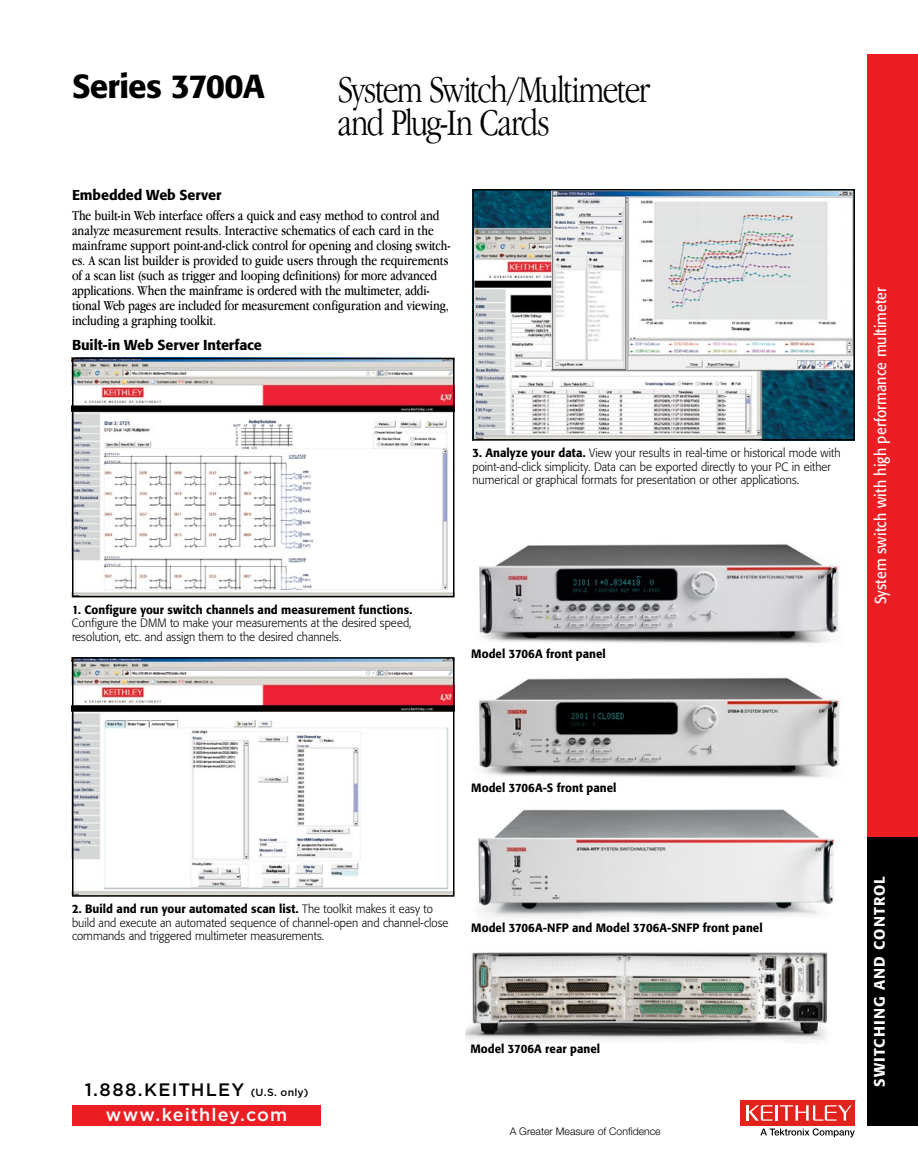
<style>
.page{position:relative;width:918px;height:1175px;background:#fff}
.page>*{position:absolute;margin:0;border:0;box-sizing:border-box;transform-origin:0 0}
.t1{font:300 condensed 39px/33px "Garamond IT Cby BT";letter-spacing:-.045em;color:#000}
.t2{font:500 33px "Formata";letter-spacing:-.03em;color:#000}
.t3{font:500 18px "Gotham";letter-spacing:.065em;color:#000}
.t4{font:500 18px "Gotham";letter-spacing:.06em;color:#fff}
.t5{font:15.75px "Formata";letter-spacing:.005em;color:#fff;scale:.9 1}
.t6{font:500 15px "Formata";letter-spacing:.075em;color:#fff}
.t7{font:condensed 14.25px/15px "Garamond IT Cby BT";color:#000}
.t8{font:500 14.25px "Formata";letter-spacing:-.005em;color:#000}
.t9{font:300 12px/13.5px "Formata";color:#000;scale:.95 1}
.t10{font:500 12px "Formata";letter-spacing:.005em;color:#000;scale:.95 1}
.t11{font:300 10.5px "Helvetica Neue";color:#000}
.s1{font-weight:500}
.s2{font-size:10.5px}
</style>
<div class="page">
<div style="left:867px;top:54px;width:51px;height:783px;background:#ed1d24"></div>
<div style="left:867px;top:837px;width:51px;height:288px;background:#000"></div>
<div style="left:72px;top:1104px;width:249px;height:21px;background:#ed1d24"></div>
<div style="left:741px;top:1100px;width:114px;height:25px;background:#e2231b"></div>
<hr style="left:775px;top:1105px;width:3px;height:15px;background:#fff">
<svg style="left:746px;top:1105px;width:27px;height:15px"></svg>
<svg style="left:780px;top:1105px;width:71px;height:15px"></svg>
<svg style="left:760px;top:1128px;width:95px;height:9px"></svg>
<img style="left:75px;top:358px;width:380px;height:239px">
<div style="left:72px;top:358px;width:382px;height:239px;border:2px solid #000"></div>
<img style="left:75px;top:657px;width:380px;height:238px">
<div style="left:72px;top:657px;width:382px;height:239px;border:2px solid #000"></div>
<img style="left:478px;top:809px;width:358px;height:109px">
<img style="left:479px;top:544px;width:361px;height:99px">
<img style="left:479px;top:677px;width:361px;height:101px">
<img style="left:465px;top:952px;width:363px;height:90px">
<img style="left:475px;top:192px;width:377px;height:245px">
<div style="left:472px;top:189px;width:383px;height:251px;border:2px solid #000"></div>
<h2 class="t2" style="left:72px;top:66px;width:194px">Series 3700A</h2>
<h1 class="t1" style="left:338px;top:73px;width:314px">System Switch/Multimeter and Plug-In Cards</h1>
<p class="t8" style="left:72px;top:187px;width:151px">Embedded Web Server</p>
<p class="t7" style="left:72px;top:208px;width:380px">The built-in Web interface offers a quick and easy method to control and analyze measurement results. Interactive schematics of each card in the mainframe support point-and-click control for opening and closing switch&shy;es. A scan list builder is provided to guide users through the requirements of a scan list (such as trigger and looping definitions) for more advanced applications. When the mainframe is ordered with the multimeter, addi&shy;tional Web pages are included for measurement configuration and viewing, including a graphing toolkit.</p>
<p class="t8" style="left:72px;top:337px;width:192px">Built-in Web Server Interface</p>
<p class="t9" style="left:472px;top:446px;width:389px"><span class="s1">3. Analyze your data.</span> View your results in real-time or historical mode with point-and-click simplicity. Data can be exported directly to your PC in either numerical or graphical formats for presentation or other applications.</p>
<p class="t10" style="left:72px;top:602px;width:360px">1. Configure your switch channels and measurement functions.</p>
<p class="t9" style="left:72px;top:616px;width:359px">Configure the DMM to make your measurements at the desired speed, resolution, etc. and assign them to the desired channels.</p>
<p class="t10" style="left:471px;top:647px;width:143px">Model 3706A front panel</p>
<p class="t5" style="left:871px;top:604px;width:354px;rotate:-90deg">System switch with high performance multimeter</p>
<p class="t10" style="left:471px;top:780px;width:155px">Model 3706A-S front panel</p>
<p class="t9" style="left:72px;top:902px;width:398px"><span class="s1">2. Build and run your automated scan list.</span> The toolkit makes it easy to build and execute an automated sequence of channel-open and channel-close commands and triggered multimeter measurements.</p>
<p class="t10" style="left:471px;top:920px;width:308px">Model 3706A-NFP and Model 3706A-SNFP front panel</p>
<p class="t3" style="left:85px;top:1079px;width:225px">1.888.KEITHLEY <span class="s2">(U.S. only)</span></p>
<p class="t4" style="left:106px;top:1104px;width:183px">www.keithley.com</p>
<p class="t10" style="left:470px;top:1041px;width:138px">Model 3706A rear panel</p>
<p class="t11" style="left:510px;top:1125px;width:152px">A Greater Measure of Confidence</p>
<p class="t6" style="left:870px;top:1087px;width:213px;rotate:-90deg">SWITCHING AND CONTROL</p>
</div>
